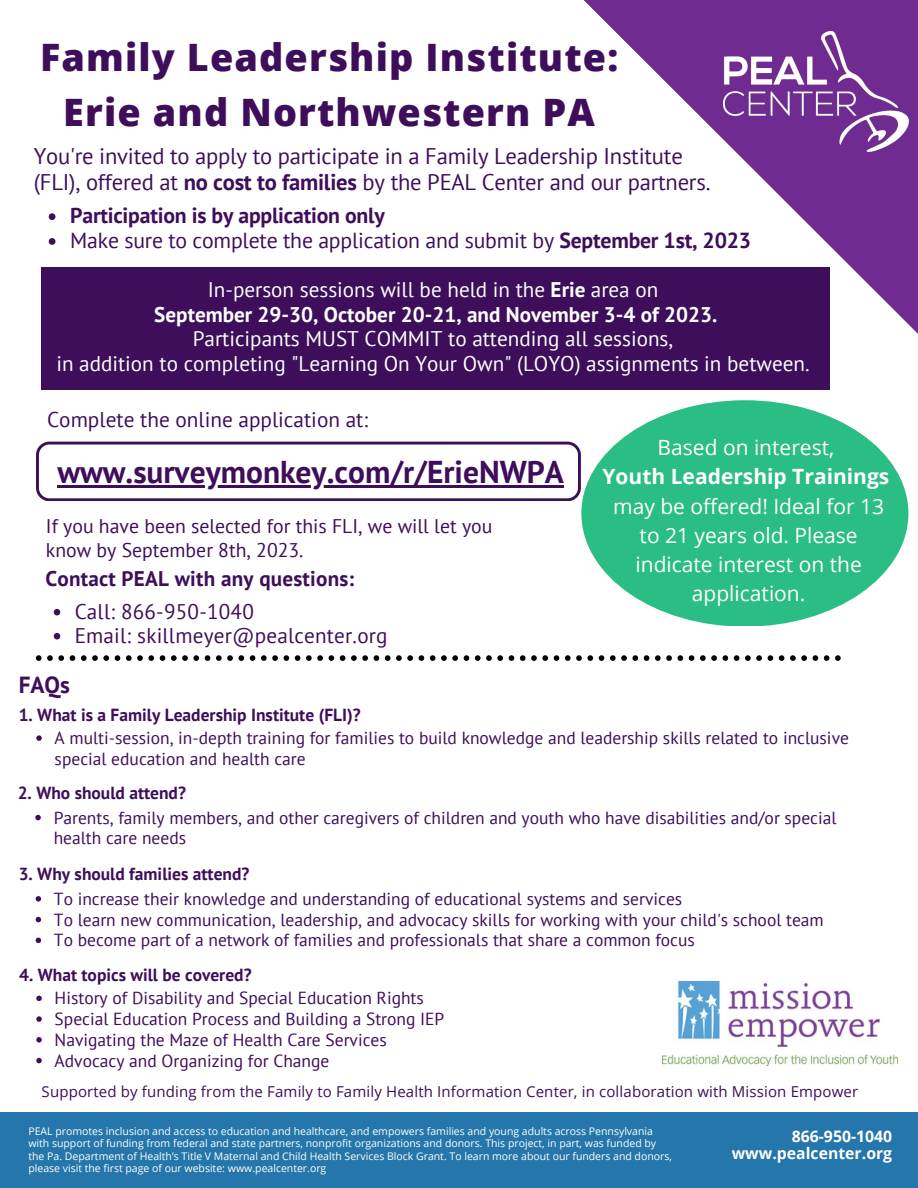
<style>
.page{position:relative;width:918px;height:1188px;background:#fff}
.page>*{position:absolute;margin:0;border:0;box-sizing:border-box;transform-origin:0 0}
.t1{font:800 37.8px "Open Sans";letter-spacing:.03em;color:#3e0e5b}
.t2{font:700 31.5px "PT Sans";color:#3e0e5b}
.t3{font:700 23.25px "PT Sans";color:#3e0e5b}
.t4{font:22.65px/26.2px "PT Sans";letter-spacing:-.01em;color:#3e0e5b}
.t5{font:21.75px "PT Sans";letter-spacing:-.01em;color:#3e0e5b}
.t6{font:700 21.75px "PT Sans";letter-spacing:-.01em;color:#3e0e5b}
.t7{font:21.3px "PT Sans";color:#3e0e5b}
.t8{font:21.15px "PT Sans";color:#fff}
.t9{font:700 21.15px "PT Sans";color:#fff}
.t10{font:21.15px "PT Sans";letter-spacing:.01em;color:#3e0e5b}
.t11{font:700 21.15px "PT Sans";letter-spacing:.01em;color:#3e0e5b}
.t12{font:21px/29.2px "Open Sans";color:#fff;text-align:center}
.t13{font:700 21px "Open Sans";color:#fff}
.t14{font:19.8px/23.7px "PT Sans";color:#3e0e5b}
.t15{font:17.4px/20.7px "PT Sans";color:#3e0e5b}
.t16{font:700 17.4px "PT Sans";color:#3e0e5b}
.t17{font:700 15.75px "Open Sans";color:#fff}
.t18{font:15px "Open Sans";letter-spacing:.01em;color:#3e0e5b}
.t19{font:10.5px/12.3px "Open Sans";color:#fff}
.s1{font-weight:700}
</style>
<div class="page">
<svg style="left:507px;top:0;width:411px;height:562px"></svg>
<img style="left:724px;top:32px;width:184px;height:120px">
<div style="left:42px;top:268px;width:788px;height:122px;background:#3e0e5b"></div>
<svg style="left:36px;top:442px;width:545px;height:59px"></svg>
<svg style="left:36px;top:655px;width:805px;height:6px"></svg>
<div style="left:581px;top:400px;width:327px;height:226px;background:#2abd84;border-radius:50%"></div>
<img style="left:663px;top:982px;width:235px;height:83px">
<div style="left:0;top:1112px;width:918px;height:76px;background:#2576aa"></div>
<svg style="left:36px;top:735px;width:6px;height:6px"></svg>
<svg style="left:35px;top:815px;width:6px;height:5px"></svg>
<svg style="left:36px;top:896px;width:5px;height:6px"></svg>
<svg style="left:36px;top:917px;width:5px;height:5px"></svg>
<svg style="left:36px;top:938px;width:5px;height:5px"></svg>
<svg style="left:36px;top:996px;width:6px;height:5px"></svg>
<svg style="left:36px;top:1016px;width:6px;height:6px"></svg>
<svg style="left:36px;top:1037px;width:6px;height:6px"></svg>
<svg style="left:36px;top:1058px;width:6px;height:5px"></svg>
<hr style="left:57px;top:485px;width:507px;height:2px;background:#3e0e5b">
<svg style="left:49px;top:213px;width:6px;height:7px"></svg>
<svg style="left:49px;top:238px;width:6px;height:7px"></svg>
<svg style="left:54px;top:609px;width:6px;height:6px"></svg>
<svg style="left:54px;top:633px;width:6px;height:6px"></svg>
<p class="t1" style="left:40px;top:31px;width:580px">Family Leadership Institute:</p>
<p class="t1" style="left:63px;top:86px;width:533px">Erie and Northwestern PA</p>
<p class="t4" style="left:34px;top:142px;width:678px">You're invited to apply to participate in a Family Leadership Institute (FLI), offered at <span class="s1">no cost to families</span> by the PEAL Center and our partners.</p>
<p class="t6" style="left:70px;top:201px;width:316px">Participation is by application only</p>
<p class="t5" style="left:70px;top:226px;width:683px">Make sure to complete the application and submit by <span class="s1">September 1st, 2023</span></p>
<p class="t8" style="left:208px;top:275px;width:452px">In-person sessions will be held in the <span class="s1">Erie</span> area on</p>
<p class="t9" style="left:154px;top:300px;width:565px">September 29-30, October 20-21, and November 3-4 of 2023.</p>
<p class="t8" style="left:193px;top:325px;width:482px">Participants MUST COMMIT to attending all sessions,</p>
<p class="t8" style="left:56px;top:350px;width:755px">in addition to completing "Learning On Your Own" (LOYO) assignments in between.</p>
<p class="t7" style="left:47px;top:405px;width:322px">Complete the online application at:</p>
<p class="t2" style="left:57px;top:451px;width:508px">www.surveymonkey.com/r/ErieNWPA</p>
<p class="t14" style="left:46px;top:514px;width:448px">If you have been selected for this FLI, we will let you know by September 8th, 2023.</p>
<p class="t11" style="left:45px;top:565px;width:310px">Contact PEAL with any questions:</p>
<p class="t10" style="left:75px;top:597px;width:181px">Call: 866-950-1040</p>
<p class="t10" style="left:75px;top:621px;width:315px">Email: skillmeyer@pealcenter.org</p>
<p class="t12" style="left:658px;top:432px;width:178px">Based on interest,</p>
<p class="t13" style="left:603px;top:462px;width:288px">Youth Leadership Trainings</p>
<p class="t12" style="left:613px;top:491px;width:272px">may be offered! Ideal for 13 to 21 years old. Please indicate interest on the application.</p>
<p class="t3" style="left:19px;top:670px;width:53px">FAQs</p>
<p class="t16" style="left:19px;top:703px;width:344px">1. What is a Family Leadership Institute (FLI)?</p>
<p class="t15" style="left:55px;top:727px;width:796px">A multi-session, in-depth training for families to build knowledge and leadership skills related to inclusive special education and health care</p>
<p class="t16" style="left:18px;top:782px;width:170px">2. Who should attend?</p>
<p class="t15" style="left:54px;top:807px;width:784px">Parents, family members, and other caregivers of children and youth who have disabilities and/or special health care needs</p>
<p class="t16" style="left:19px;top:863px;width:232px">3. Why should families attend?</p>
<p class="t15" style="left:54px;top:888px;width:630px">To increase their knowledge and understanding of educational systems and services</p>
<p class="t15" style="left:54px;top:909px;width:771px">To learn new communication, leadership, and advocacy skills for working with your child's school team</p>
<p class="t15" style="left:54px;top:930px;width:642px">To become part of a network of families and professionals that share a common focus</p>
<p class="t16" style="left:19px;top:963px;width:234px">4. What topics will be covered?</p>
<p class="t15" style="left:55px;top:988px;width:371px">History of Disability and Special Education Rights</p>
<p class="t15" style="left:55px;top:1008px;width:391px">Special Education Process and Building a Strong IEP</p>
<p class="t15" style="left:55px;top:1029px;width:334px">Navigating the Maze of Health Care Services</p>
<p class="t15" style="left:55px;top:1050px;width:276px">Advocacy and Organizing for Change</p>
<p class="t18" style="left:42px;top:1081px;width:818px">Supported by funding from the Family to Family Health Information Center, in collaboration with Mission Empower</p>
<p class="t19" style="left:28px;top:1125px;width:645px">PEAL promotes inclusion and access to education and healthcare, and empowers families and young adults across Pennsylvania with support of funding from federal and state partners, nonprofit organizations and donors. This project, in part, was funded by the Pa. Department of Health’s Title V Maternal and Child Health Services Block Grant. To learn more about our funders and donors, please visit the first page of our website: www.pealcenter.org</p>
<p class="t17" style="left:792px;top:1125px;width:102px">866-950-1040</p>
<p class="t17" style="left:732px;top:1143px;width:162px">www.pealcenter.org</p>
</div>
